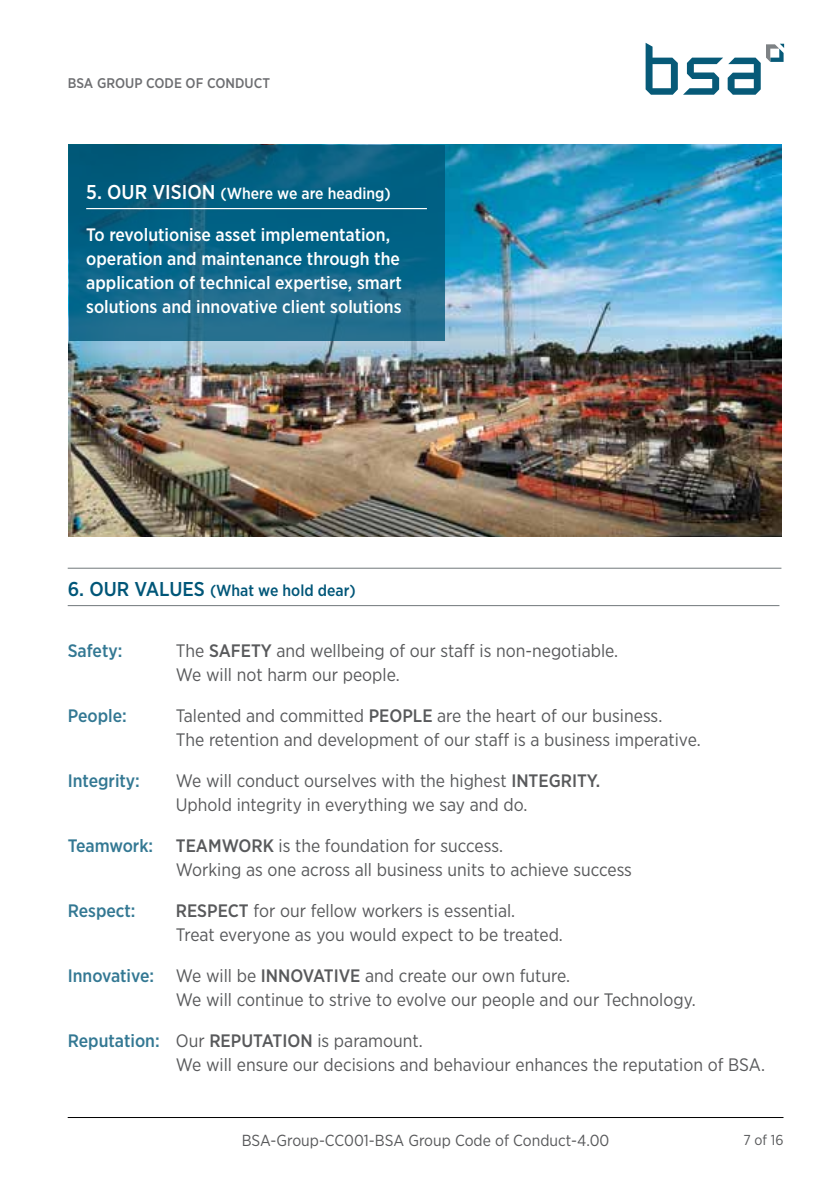
<style>
.page{position:relative;width:840px;height:1191px;background:#fff}
.page>*{position:absolute;margin:0;border:0;box-sizing:border-box;transform-origin:0 0}
.t1{font:18px/24px "Gotham Narrow";color:#58595b}
.t2{font:500 18px/24px "Gotham Narrow";color:#fff}
.t3{font:500 18px "Gotham Narrow";color:#337893}
.t4{font:16px "Gotham Narrow";color:#58595b}
.t5{font:500 16px "Gotham Narrow";color:#fff}
.t6{font:500 16px "Gotham Narrow";color:#005678}
.t7{font:14.4px "Gotham Narrow";color:#58595b}
.t8{font:500 14px "Gotham Narrow";color:#6d6e71}
.s1{font-size:20px}
.s2{font-weight:500}
.s3{font-weight:500;color:#337893}
</style>
<div class="page">
<svg style="left:645px;top:43px;width:138px;height:52px"></svg>
<hr style="left:68px;top:1117px;width:715px;height:1px;background:#000">
<hr style="left:68px;top:567px;width:713px;height:1px;background:#70777a">
<hr style="left:68px;top:605px;width:711px;height:1px;background:#70777a">
<img style="left:69px;top:145px;width:712px;height:391px">
<svg style="left:69px;top:145px;width:375px;height:195px;background:#0d6486"></svg>
<hr style="left:86px;top:208px;width:340px;height:1px;background:#fff">
<p class="t8" style="left:68px;top:74px;width:204px">BSA GROUP CODE OF CONDUCT</p>
<p class="t5" style="left:86px;top:183px;width:306px"><span class="s1">5. OUR VISION</span> (Where we are heading)</p>
<p class="t2" style="left:86px;top:223px;width:317px">To revolutionise asset implementation, operation and maintenance through the application of technical expertise, smart solutions and innovative client solutions</p>
<p class="t6" style="left:68px;top:580px;width:289px"><span class="s1">6. OUR VALUES</span> (What we hold dear)</p>
<p class="t3" style="left:68px;top:639px;width:56px">Safety:</p>
<p class="t1" style="left:176px;top:638px;width:443px">The <span class="s2">SAFETY</span> and wellbeing of our staff is non-negotiable.<br>We will not harm our people.</p>
<p class="t3" style="left:68px;top:704px;width:61px">People:</p>
<p class="t1" style="left:176px;top:703px;width:526px">Talented and committed <span class="s2">PEOPLE</span> are the heart of our business.<br>The retention and development of our staff is a business imperative.</p>
<p class="t3" style="left:68px;top:769px;width:74px">Integrity:</p>
<p class="t1" style="left:176px;top:768px;width:426px">We will conduct ourselves with the highest <span class="s2">INTEGRITY.<br></span>Uphold integrity in everything we say and do.</p>
<p class="t3" style="left:68px;top:834px;width:87px">Teamwork:</p>
<p class="t1" style="left:176px;top:833px;width:457px"><span class="s2">TEAMWORK</span> is the foundation for success.<br>Working as one across all business units to achieve success</p>
<p class="t3" style="left:68px;top:899px;width:69px">Respect:</p>
<p class="t1" style="left:176px;top:898px;width:388px"><span class="s2">RESPECT</span> for our fellow workers is essential.<br>Treat everyone as you would expect to be treated.</p>
<p class="t1" style="left:176px;top:963px;width:521px;text-indent:-108px"><span class="s3">Innovative:</span> We will be <span class="s2">INNOVATIVE</span> and create our own future.<br>We will continue to strive to evolve our people and our Technology.</p>
<p class="t1" style="left:176px;top:1028px;width:590px;text-indent:-108px"><span class="s3">Reputation:</span> Our <span class="s2">REPUTATION</span> is paramount.<br>We will ensure our decisions and behaviour enhances the reputation of BSA.</p>
<p class="t4" style="left:241px;top:1130px;width:369px">BSA-Group-CC001-BSA Group Code of Conduct-4.00</p>
<p class="t7" style="left:743px;top:1131px;width:42px">7 of 16</p>
</div>
